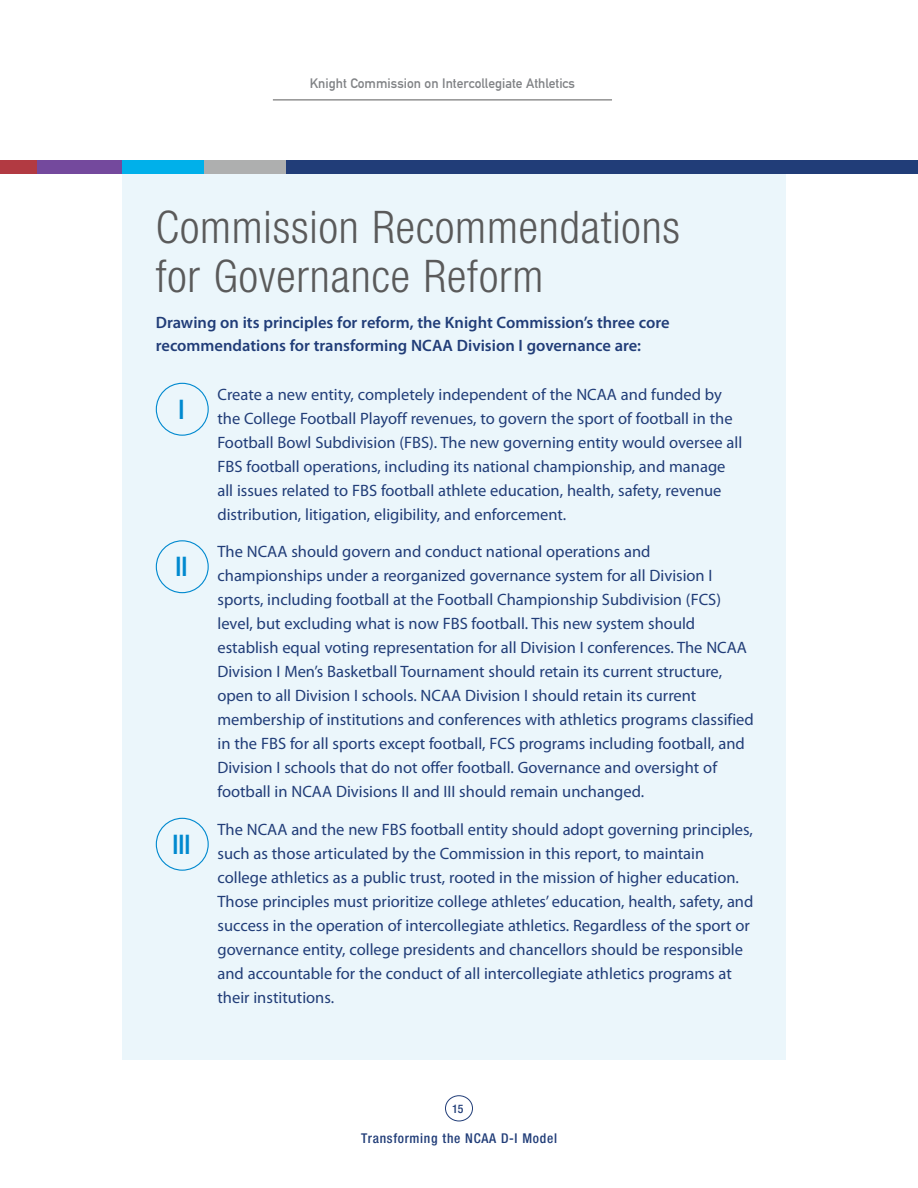
<style>
.page{position:relative;width:918px;height:1188px;background:#fff}
.page>*{position:absolute;margin:0;border:0;box-sizing:border-box;transform-origin:0 0}
.t1{font:300 condensed 45px/49.5px "Helvetica Neue LT Std";letter-spacing:.02em;color:#5a5a5a}
.t2{font:500 condensed 27px "Helvetica Neue LT Std";color:#0089cf}
.t3{font:16.5px/24px "Myriad Pro";color:#213d78}
.t4{font:600 16.5px/22.5px "Myriad Pro";color:#213d78}
.t5{font:700 13.5px "DIN Alternate";color:#808285}
.t6{font:500 condensed 13.5px "Helvetica Neue LT Std";letter-spacing:.05em;color:#213d78}
.t7{font:500 condensed 11.85px "Helvetica Neue LT Std";color:#213d78}
</style>
<div class="page">
<div style="left:445px;top:1095px;width:28px;height:26px;border:1px solid #213d78;border-radius:50%"></div>
<hr style="left:273px;top:100px;width:339px;height:1px;background:#5a5a5a">
<div style="left:123px;top:173px;width:663px;height:887px;background:#ebf6fb"></div>
<div style="left:156px;top:383px;width:53px;height:53px;border:1px solid #0089cf;border-radius:50%"></div>
<div style="left:156px;top:540px;width:53px;height:53px;border:1px solid #0089cf;border-radius:50%"></div>
<div style="left:156px;top:818px;width:53px;height:53px;border:1px solid #0089cf;border-radius:50%"></div>
<div style="left:0;top:160px;width:37px;height:13px;background:#b23a42"></div>
<div style="left:121px;top:160px;width:84px;height:13px;background:#00b0ea"></div>
<div style="left:37px;top:160px;width:84px;height:13px;background:#74499d"></div>
<div style="left:204px;top:160px;width:84px;height:13px;background:#aeafaf"></div>
<div style="left:286px;top:160px;width:632px;height:13px;background:#213d78"></div>
<p class="t5" style="left:310px;top:73px;width:267px">Knight Commission on Intercollegiate Athletics</p>
<h1 class="t1" style="left:156px;top:202px;width:526px">Commission Recommendations for Governance Reform</h1>
<p class="t4" style="left:156px;top:312px;width:515px">Drawing on its principles for reform, the Knight Commission’s three core recommendations for transforming NCAA Division I governance are:</p>
<h2 class="t2" style="left:179px;top:393px;width:7px">I</h2>
<p class="t3" style="left:217px;top:383px;width:526px">Create a new entity, completely independent of the NCAA and funded by the College Football Playoff revenues, to govern the sport of football in the Football Bowl Subdivision (FBS). The new governing entity would oversee all FBS football operations, including its national championship, and manage all issues related to FBS football athlete education, health, safety, revenue distribution, litigation, eligibility, and enforcement.</p>
<h2 class="t2" style="left:176px;top:551px;width:13px">II</h2>
<p class="t3" style="left:217px;top:540px;width:538px">The NCAA should govern and conduct national operations and championships under a reorganized governance system for all Division I sports, including football at the Football Championship Subdivision (FCS) level, but excluding what is now FBS football. This new system should establish equal voting representation for all Division I conferences. The NCAA Division I Men’s Basketball Tournament should retain its current structure, open to all Division I schools. NCAA Division I should retain its current membership of institutions and conferences with athletics programs classified in the FBS for all sports except football, FCS programs including football, and Division I schools that do not offer football. Governance and oversight of football in NCAA Divisions II and III should remain unchanged.</p>
<h2 class="t2" style="left:173px;top:828px;width:19px">III</h2>
<p class="t3" style="left:217px;top:818px;width:537px">The NCAA and the new FBS football entity should adopt governing principles, such as those articulated by the Commission in this report, to maintain college athletics as a public trust, rooted in the mission of higher education.<br>Those principles must prioritize college athletes’ education, health, safety, and success in the operation of intercollegiate athletics. Regardless of the sport or governance entity, college presidents and chancellors should be responsible and accountable for the conduct of all intercollegiate athletics programs at their institutions.</p>
<p class="t7" style="left:452px;top:1101px;width:13px">15</p>
<p class="t6" style="left:361px;top:1130px;width:197px">Transforming the NCAA D-I Model</p>
</div>
